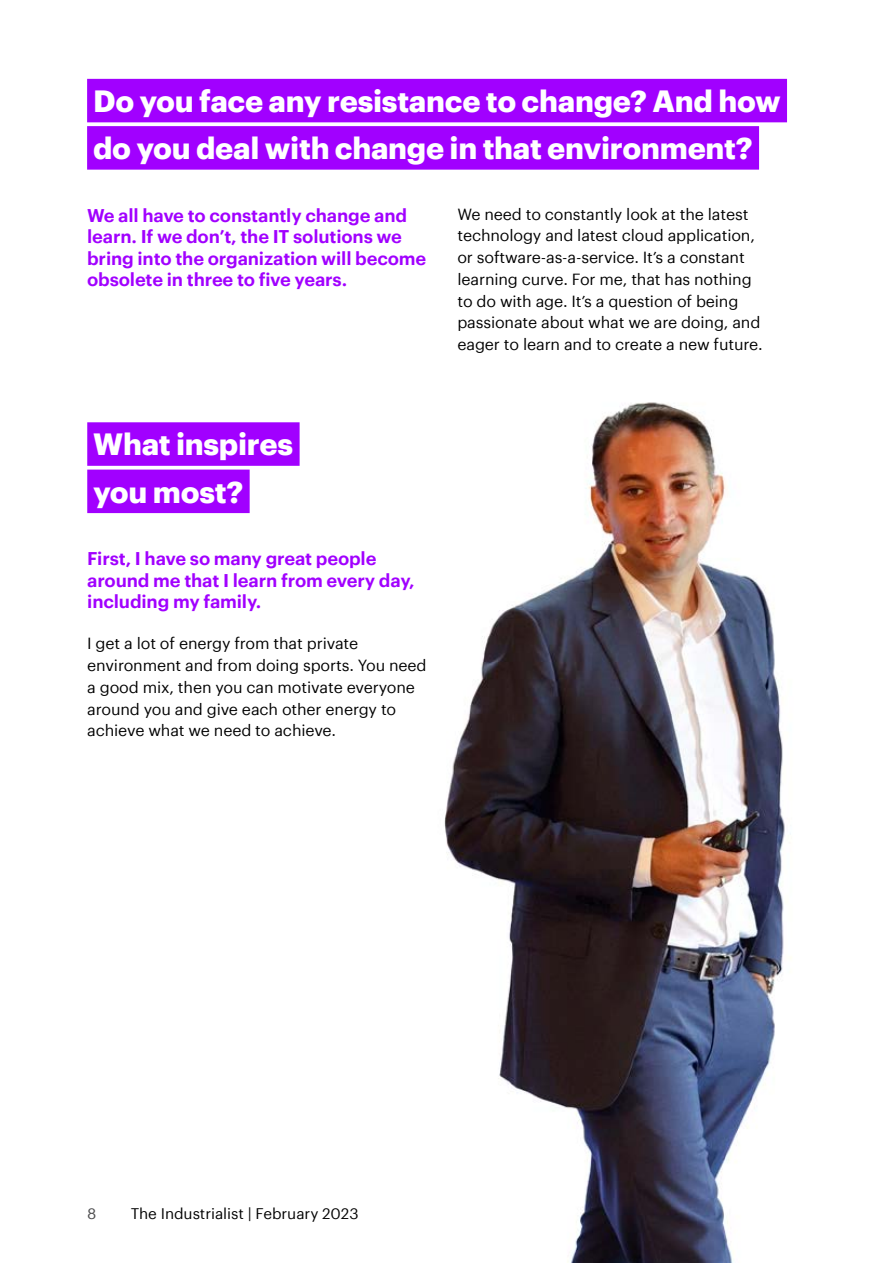
<style>
.page{position:relative;width:893px;height:1263px;background:#fff}
.page>*{position:absolute;margin:0;border:0;box-sizing:border-box;transform-origin:0 0}
.t1{font:700 30px/47.2px "Graphik";letter-spacing:-.01em;color:#fff}
.t2{font:600 18px/21.6px "Graphik";letter-spacing:-.01em;color:#a100ff}
.t3{font:15.75px/21.8px "Graphik";letter-spacing:-.01em;color:#000}
.t4{font:15px "Graphik";letter-spacing:-.005em;color:#000}
.t5{font:15px "Graphik";color:#4d4d4f}
</style>
<div class="page">
<img style="left:444px;top:402px;width:347px;height:861px">
<div style="left:87px;top:79px;width:700px;height:43px;background:#a100ff"></div>
<div style="left:87px;top:126px;width:672px;height:44px;background:#a100ff"></div>
<div style="left:87px;top:422px;width:213px;height:44px;background:#a100ff"></div>
<div style="left:87px;top:470px;width:163px;height:43px;background:#a100ff"></div>
<h1 class="t1" style="left:93px;top:75px;width:689px">Do you face any resistance to change? And how do you deal with change in that environment?</h1>
<p class="t2" style="left:87px;top:203px;width:341px">We all have to constantly change and learn. If we don’t, the IT solutions we bring into the organization will become obsolete in three to five years.</p>
<p class="t3" style="left:457px;top:202px;width:307px">We need to constantly look at the latest technology and latest cloud application, or software-as-a-service. It’s a constant learning curve. For me, that has nothing to do with age. It’s a question of being passionate about what we are doing, and eager to learn and to create a new future.</p>
<h1 class="t1" style="left:93px;top:418px;width:202px">What inspires you most?</h1>
<p class="t2" style="left:87px;top:546px;width:329px">First, I have so many great people around me that I learn from every day, including my family.</p>
<p class="t3" style="left:87px;top:631px;width:341px">I get a lot of energy from that private environment and from doing sports. You need a good mix, then you can motivate everyone around you and give each other energy to achieve what we need to achieve.</p>
<p class="t5" style="left:87px;top:1203px;width:11px">8</p>
<p class="t4" style="left:131px;top:1203px;width:229px">The Industrialist | February 2023</p>
</div>
